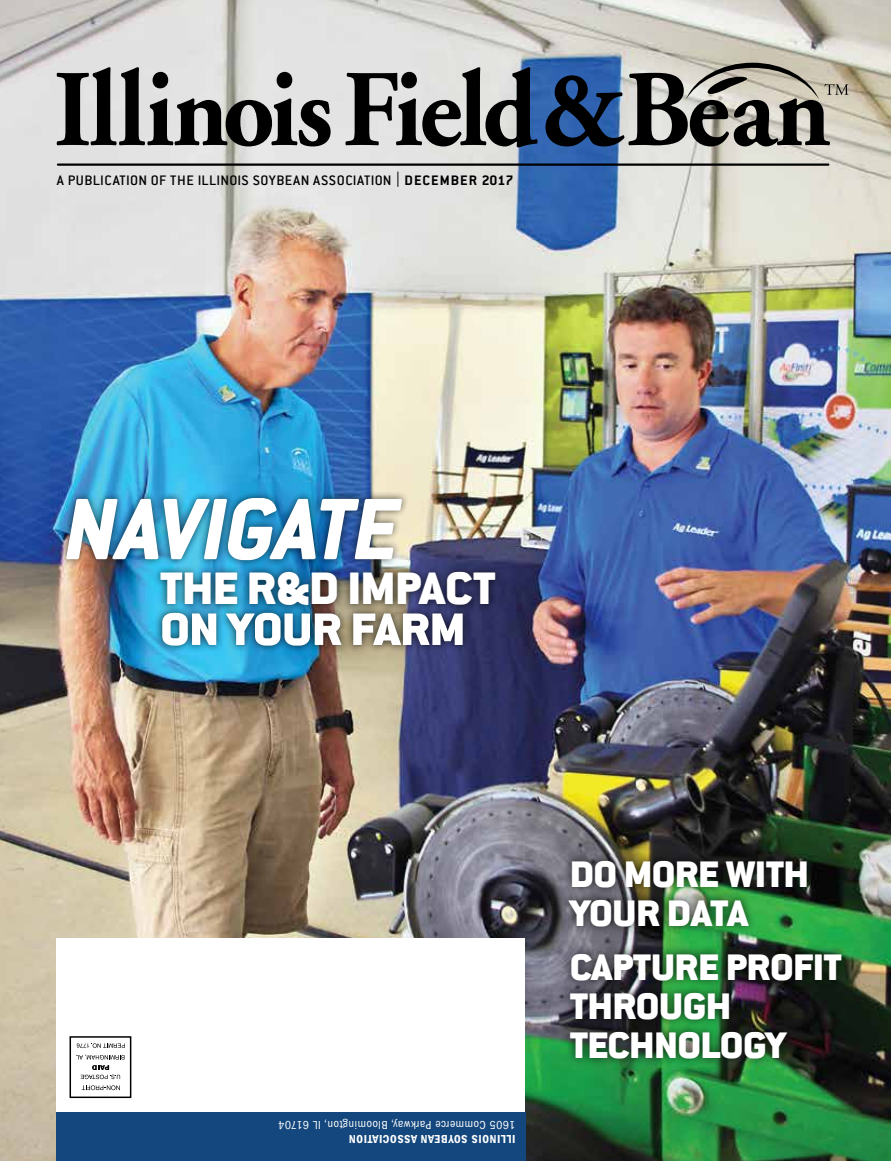
<style>
.page{position:relative;width:891px;height:1161px;background:#fff}
.page>*{position:absolute;margin:0;border:0;box-sizing:border-box;transform-origin:0 0}
.t1{font:italic 700 92.7px "Conduit ITC Std";color:#fff}
.t2{font:900 49.8px/40.5px "Conduit ITC Std";color:#fff}
.t3{font:900 40.5px/39px "Conduit ITC Std";color:#fff}
.t4{font:500 15.15px "Conduit ITC Std";letter-spacing:.02em;color:#000;scale:1.04 1}
.t5{font:condensed 12px "Franklin Gothic";letter-spacing:.04em;color:#fff}
.t6{font:600 condensed 12px "Franklin Gothic";letter-spacing:.05em;color:#fff}
.s1{font-weight:700}
</style>
<div class="page">
<img style="left:0;top:0;width:891px;height:1161px">
<svg style="left:56px;top:67px;width:275px;height:79px;background:#888"></svg>
<svg style="left:345px;top:67px;width:193px;height:81px;background:#7e8183"></svg>
<svg style="left:545px;top:63px;width:304px;height:83px;background:#6d747a"></svg>
<hr style="left:58px;top:163px;width:770px;height:3px;background:#000">
<div style="left:56px;top:938px;width:469px;height:214px;background:#fff"></div>
<div style="left:56px;top:1112px;width:469px;height:49px;background:#14477d"></div>
<div style="left:70px;top:1036px;width:61px;height:62px;border:2px solid #000"></div>
<svg style="left:76px;top:1054px;width:48px;height:25px"></svg>
<svg style="left:77px;top:1043px;width:48px;height:5px"></svg>
<svg style="left:82px;top:1085px;width:38px;height:5px"></svg>
<img style="left:56px;top:490px;width:357px;height:79px">
<div style="left:152px;top:564px;width:352px;height:90px;background:#000;opacity:.75"></div>
<div style="left:560px;top:851px;width:291px;height:216px;background:#000;opacity:.75"></div>
<p class="t4" style="left:57px;top:171px;width:441px">A PUBLICATION OF THE ILLINOIS SOYBEAN ASSOCIATION | <span class="s1">DECEMBER 2017</span></p>
<h1 class="t1" style="left:61px;top:473px;width:354px">NAVIGATE</h1>
<h2 class="t2" style="left:161px;top:569px;width:336px">THE R&amp;D IMPACT<br>ON YOUR FARM</h2>
<p class="t5" style="left:516px;top:1132px;width:239px;rotate:-180deg">1605 Commerce Parkway, Bloomington, IL 61704</p>
<p class="t6" style="left:516px;top:1146px;width:168px;rotate:-180deg">ILLINOIS SOYBEAN ASSOCIATION</p>
<h3 class="t3" style="left:570px;top:855px;width:240px">DO MORE WITH<br>YOUR DATA</h3>
<h3 class="t3" style="left:570px;top:948px;width:273px">CAPTURE PROFIT<br>THROUGH<br>TECHNOLOGY</h3>
</div>
